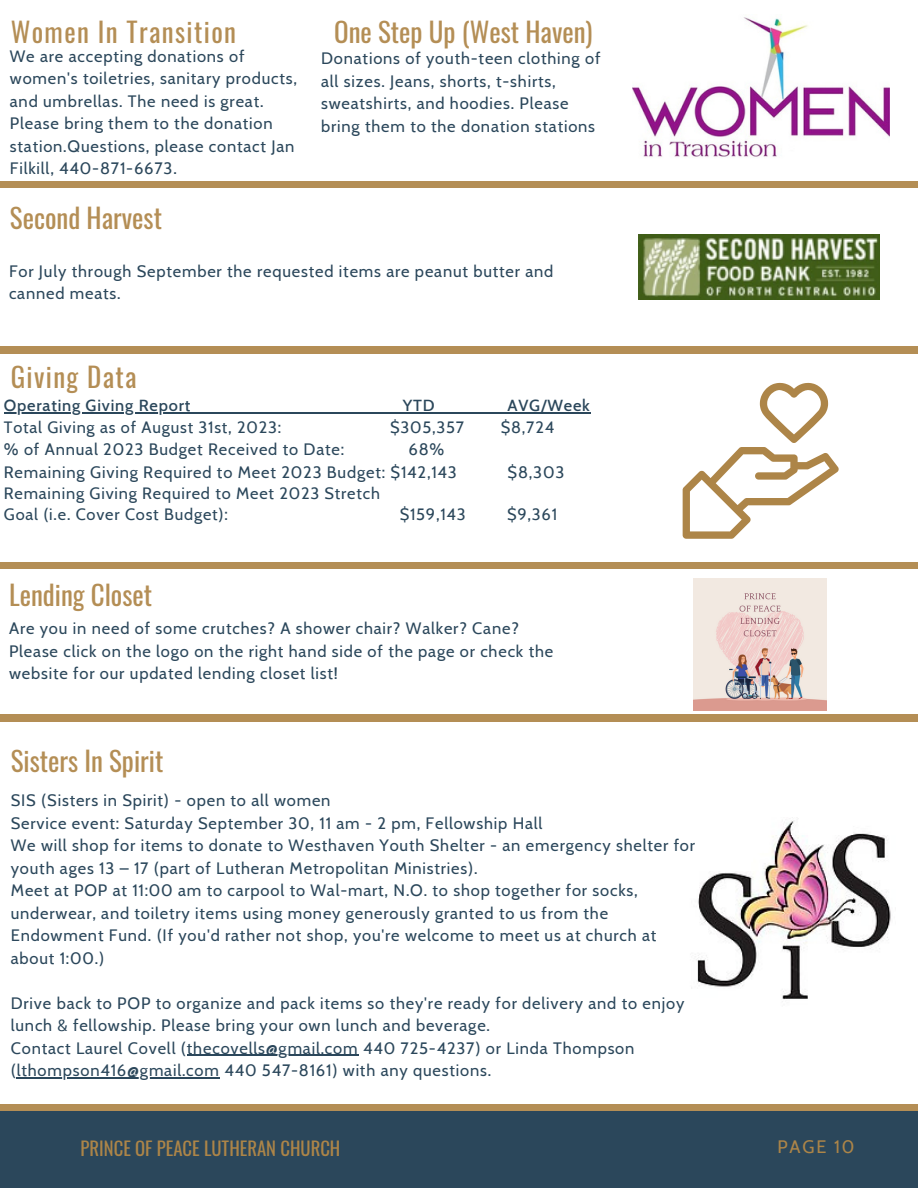
<style>
.page{position:relative;width:918px;height:1188px;background:#fff}
.page>*{position:absolute;margin:0;border:0;box-sizing:border-box;transform-origin:0 0}
.t1{font:27px "Oswald";color:#b48e55}
.t2{font:27px "Oswald";letter-spacing:.05em;color:#b48e55}
.t3{font:18.75px "Oswald";color:#ad8548}
.t4{font:18px "Cabin";letter-spacing:.1em;color:#ad8548}
.t5{font:16.5px/22.5px "Cabin";letter-spacing:.05em;color:#2b475b}
.t6{font:16.35px "Cabin";letter-spacing:.05em;color:#2b475b}
.t7{font:500 16.35px "Cabin";letter-spacing:.05em;color:#2b475b}
</style>
<div class="page">
<div style="left:0;top:1107px;width:918px;height:81px;background:#2b475b"></div>
<div style="left:0;top:182px;width:918px;height:6px;background:#b48e55"></div>
<div style="left:0;top:1105px;width:918px;height:6px;background:#b48e55"></div>
<div style="left:0;top:347px;width:918px;height:6px;background:#b48e55"></div>
<img style="left:633px;top:17px;width:256px;height:140px">
<div style="left:0;top:562px;width:918px;height:7px;background:#b48e55"></div>
<svg style="left:683px;top:383px;width:156px;height:156px"></svg>
<img style="left:694px;top:578px;width:133px;height:133px">
<div style="left:0;top:715px;width:918px;height:6px;background:#b48e55"></div>
<img style="left:638px;top:235px;width:241px;height:64px">
<img style="left:691px;top:820px;width:200px;height:182px">
<hr style="left:4px;top:412px;width:187px;height:2px;background:#2b475b">
<hr style="left:191px;top:412px;width:212px;height:2px;background:#2b475b">
<hr style="left:403px;top:412px;width:32px;height:2px;background:#2b475b">
<hr style="left:435px;top:412px;width:72px;height:2px;background:#2b475b">
<hr style="left:507px;top:412px;width:84px;height:2px;background:#2b475b">
<hr style="left:187px;top:1055px;width:171px;height:1px;background:#2b475b">
<hr style="left:17px;top:1077px;width:203px;height:2px;background:#2b475b">
<p class="t2" style="left:11px;top:11px;width:227px">Women In Transition</p>
<p class="t5" style="left:10px;top:45px;width:289px">We are accepting donations of women's toiletries, sanitary products, and umbrellas. The need is great.</p>
<p class="t5" style="left:10px;top:112px;width:286px">Please bring them to the donation station.Questions, please contact Jan<br>Filkill, 440-871-6673.</p>
<p class="t1" style="left:334px;top:11px;width:260px">One Step Up (West Haven)</p>
<p class="t5" style="left:321px;top:47px;width:281px">Donations of youth-teen clothing of</p>
<p class="t5" style="left:321px;top:70px;width:236px">all sizes. Jeans, shorts, t-shirts,</p>
<p class="t5" style="left:321px;top:92px;width:249px">sweatshirts, and hoodies. Please</p>
<p class="t5" style="left:321px;top:115px;width:275px">bring them to the donation stations</p>
<p class="t1" style="left:10px;top:197px;width:154px">Second Harvest</p>
<p class="t5" style="left:9px;top:259px;width:546px">For July through September the requested items are peanut butter and canned meats.</p>
<p class="t2" style="left:11px;top:355px;width:128px">Giving Data</p>
<p class="t7" style="left:4px;top:395px;width:188px">Operating Giving Report</p>
<p class="t7" style="left:403px;top:395px;width:33px">YTD</p>
<p class="t7" style="left:507px;top:395px;width:84px">AVG/Week</p>
<p class="t6" style="left:4px;top:417px;width:279px">Total Giving as of August 31st, 2023:</p>
<p class="t6" style="left:390px;top:417px;width:75px">$305,357</p>
<p class="t6" style="left:501px;top:417px;width:55px">$8,724</p>
<p class="t5" style="left:4px;top:438px;width:342px">% of Annual 2023 Budget Received to Date:</p>
<p class="t5" style="left:409px;top:438px;width:37px">68%</p>
<p class="t5" style="left:4px;top:460px;width:455px">Remaining Giving Required to Meet 2023 Budget: $142,143</p>
<p class="t5" style="left:508px;top:460px;width:58px">$8,303</p>
<p class="t6" style="left:4px;top:483px;width:378px">Remaining Giving Required to Meet 2023 Stretch</p>
<p class="t6" style="left:4px;top:505px;width:226px">Goal (i.e. Cover Cost Budget):</p>
<p class="t6" style="left:400px;top:505px;width:67px">$159,143</p>
<p class="t6" style="left:507px;top:505px;width:51px">$9,361</p>
<p class="t1" style="left:9px;top:574px;width:145px">Lending Closet</p>
<p class="t5" style="left:9px;top:617px;width:511px">Are you in need of some crutches? A shower chair? Walker? Cane?</p>
<p class="t5" style="left:9px;top:640px;width:546px">Please click on the logo on the right hand side of the page or check the website for our updated lending closet list!</p>
<p class="t1" style="left:11px;top:739px;width:154px">Sisters In Spirit</p>
<p class="t5" style="left:11px;top:789px;width:321px">SIS (Sisters in Spirit) - open to all women</p>
<p class="t5" style="left:11px;top:812px;width:533px">Service event: Saturday September 30, 11 am - 2 pm, Fellowship Hall</p>
<p class="t5" style="left:11px;top:834px;width:686px">We will shop for items to donate to Westhaven Youth Shelter - an emergency shelter for youth ages 13 – 17 (part of Lutheran Metropolitan Ministries).</p>
<p class="t5" style="left:11px;top:879px;width:647px">Meet at POP at 11:00 am to carpool to Wal-mart, N.O. to shop together for socks, underwear, and toiletry items using money generously granted to us from the<br>Endowment Fund. (If you'd rather not shop, you're welcome to meet us at church at</p>
<p class="t5" style="left:11px;top:947px;width:95px">about 1:00.)</p>
<p class="t5" style="left:11px;top:992px;width:675px">Drive back to POP to organize and pack items so they're ready for delivery and to enjoy lunch &amp; fellowship. Please bring your own lunch and beverage.</p>
<p class="t5" style="left:11px;top:1037px;width:625px">Contact Laurel Covell (thecovells@gmail.com 440 725-4237) or Linda Thompson (lthompson416@gmail.com 440 547-8161) with any questions.</p>
<p class="t3" style="left:81px;top:1134px;width:261px">PRINCE OF PEACE LUTHERAN CHURCH</p>
<p class="t4" style="left:778px;top:1136px;width:78px">PAGE 10</p>
</div>
